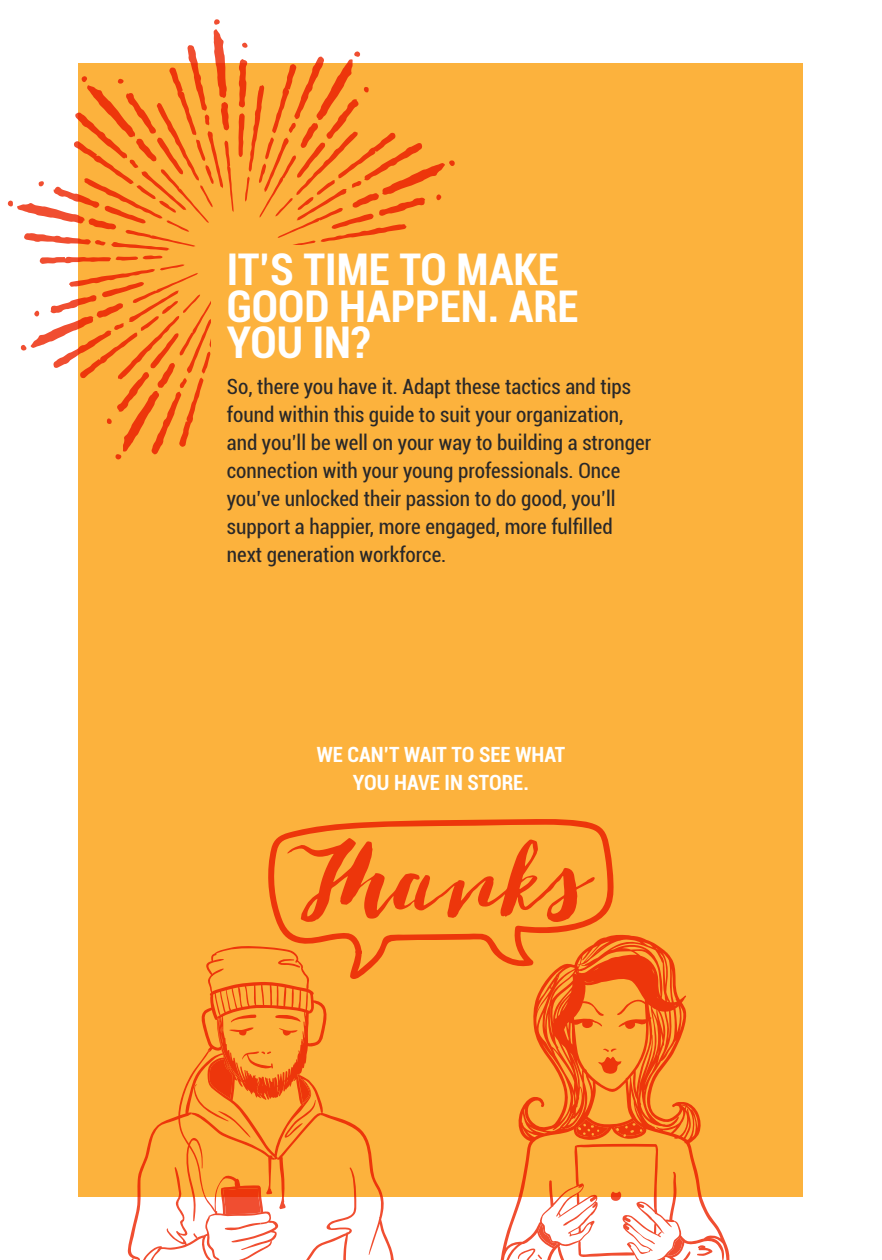
<style>
.page{position:relative;width:882px;height:1260px;background:#fff}
.page>*{position:absolute;margin:0;border:0;box-sizing:border-box;transform-origin:0 0}
.t1{font:700 condensed 43.75px/36.8px "Roboto";color:#fff}
.t2{font:condensed 21px/28px "Roboto";color:#292829}
.t3{font:700 condensed 21px/28px "Roboto";color:#fff;text-align:center}
</style>
<div class="page">
<div style="left:79px;top:63px;width:724px;height:1134px;background:#fcb23d"></div>
<svg style="left:8px;top:19px;width:447px;height:473px"></svg>
<div style="left:211px;top:245px;width:418px;height:246px;background:#fcb23d"></div>
<svg style="left:127px;top:946px;width:267px;height:314px"></svg>
<svg style="left:500px;top:935px;width:230px;height:325px"></svg>
<svg style="left:517px;top:1144px;width:196px;height:116px"></svg>
<svg style="left:268px;top:819px;width:346px;height:161px"></svg>
<h1 class="t1" style="left:227px;top:249px;width:353px">IT’S TIME TO MAKE<br>GOOD HAPPEN. ARE<br>YOU IN?</h1>
<p class="t2" style="left:227px;top:372px;width:426px">So, there you have it. Adapt these tactics and tips found within this guide to suit your organization, and you’ll be well on your way to building a stronger connection with your young professionals. Once you’ve unlocked their passion to do good, you’ll support a happier, more engaged, more fulfilled next generation workforce.</p>
<p class="t3" style="left:317px;top:740px;width:250px">WE CAN’T WAIT TO SEE WHAT<br>YOU HAVE IN STORE.</p>
</div>
